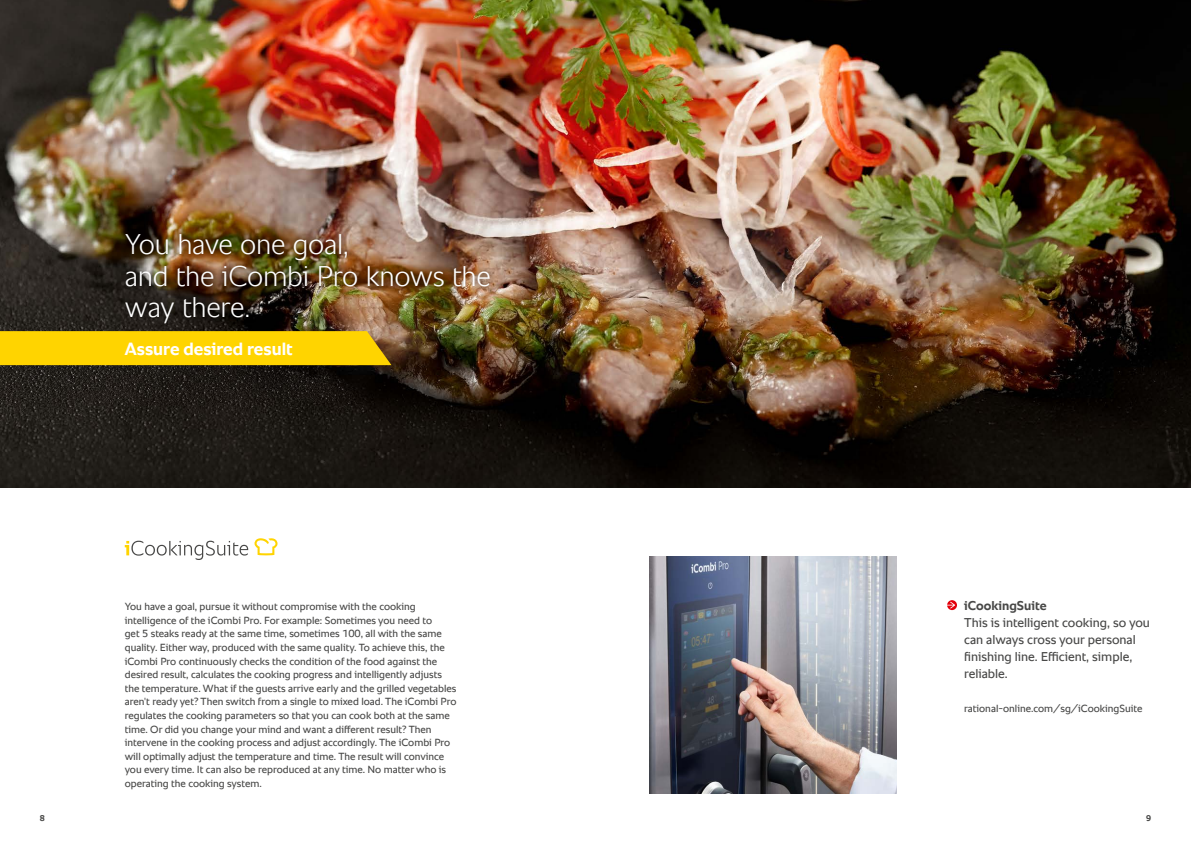
<style>
.page{position:relative;width:1191px;height:842px;background:#fff}
.page>*{position:absolute;margin:0;border:0;box-sizing:border-box;transform-origin:0 0}
.t1{font:300 29px/32px "RATIONAL Sans TT";letter-spacing:-.01em;color:#fff}
.t2{font:700 18px "RATIONAL Sans TT";color:#fff}
.t3{font:13px/17px "RATIONAL Sans TT";color:#484847}
.t4{font:700 13px "RATIONAL Sans TT";color:#484847}
.t5{font:10.5px/13.6px "RATIONAL Sans TT";color:#484847}
.t6{font:700 8.5px "RATIONAL Sans TT";color:#484847}
</style>
<div class="page">
<img style="left:0;top:0;width:1191px;height:488px">
<img style="left:649px;top:556px;width:247px;height:238px">
<div style="left:120px;top:228px;width:375px;height:101px;background:#000;opacity:.75"></div>
<div style="left:0;top:331px;width:391px;height:34px;background:#ffd400"></div>
<svg style="left:125px;top:541px;width:123px;height:19px"></svg>
<svg style="left:254px;top:538px;width:23px;height:17px"></svg>
<svg style="left:947px;top:600px;width:10px;height:10px"></svg>
<h1 class="t1" style="left:125px;top:228px;width:367px">You have one goal,<br>and the iCombi Pro knows the way there.</h1>
<h2 class="t2" style="left:125px;top:336px;width:169px">Assure desired result</h2>
<p class="t5" style="left:125px;top:600px;width:333px">You have a goal, pursue it without compromise with the cooking intelligence of the iCombi Pro. For example: Sometimes you need to<br>get 5 steaks ready at the same time, sometimes 100, all with the same quality. Either way, produced with the same quality. To achieve this, the iCombi Pro continuously checks the condition of the food against the desired result, calculates the cooking progress and intelligently adjusts the temperature. What if the guests arrive early and the grilled vegetables aren't ready yet? Then switch from a single to mixed load. The iCombi Pro regulates the cooking parameters so that you can cook both at the same time. Or did you change your mind and want a different result? Then intervene in the cooking process and adjust accordingly. The iCombi Pro will optimally adjust the temperature and time. The result will convince you every time. It can also be reproduced at any time. No matter who is operating the cooking system.</p>
<p class="t4" style="left:964px;top:596px;width:84px">iCookingSuite</p>
<p class="t3" style="left:964px;top:614px;width:187px">This is intelligent cooking, so you can always cross your personal finishing line. Efficient, simple, reliable.</p>
<p class="t5" style="left:964px;top:702px;width:180px">rational-online.com/sg/iCookingSuite</p>
<p class="t6" style="left:40px;top:812px;width:7px">8</p>
<p class="t6" style="left:1146px;top:812px;width:7px">9</p>
</div>
